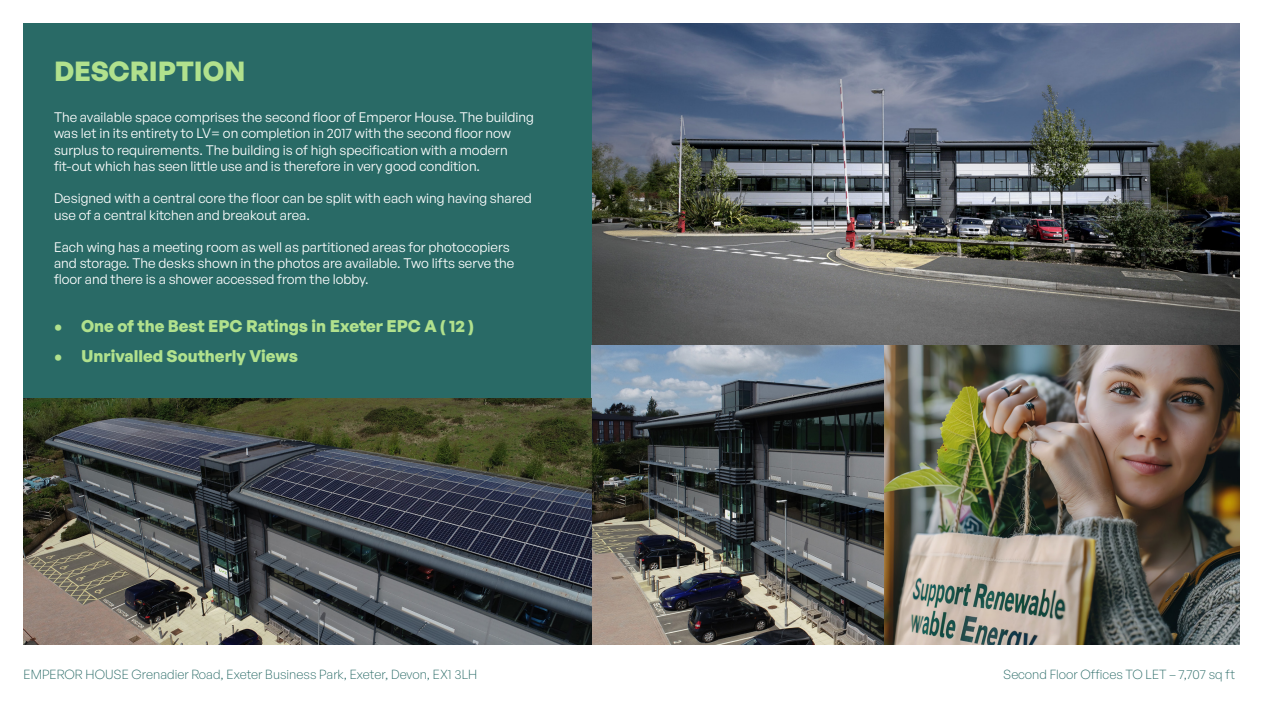
<style>
.page{position:relative;width:1263px;height:711px;background:#fff}
.page>*{position:absolute;margin:0;border:0;box-sizing:border-box;transform-origin:0 0}
.t1{font:700 27px "General Sans";color:#b1e18d}
.t2{font:700 16.5px "General Sans";color:#b1e18d}
.t3{font:13.5px/16.2px "General Sans";color:#fff}
.t4{font:300 12.9px "General Sans";color:#296a66}
</style>
<div class="page">
<img style="left:592px;top:24px;width:647px;height:321px">
<div style="left:24px;top:24px;width:568px;height:619px;background:#296a66"></div>
<img style="left:592px;top:345px;width:647px;height:298px">
<img style="left:24px;top:398px;width:568px;height:245px">
<p class="t1" style="left:54px;top:54px;width:193px">DESCRIPTION</p>
<p class="t3" style="left:54px;top:109px;width:481px">The available space comprises the second floor of Emperor House. The building was let in its entirety to LV= on completion in 2017 with the second floor now surplus to requirements. The building is of high specification with a modern fit-out which has seen little use and is therefore in very good condition.</p>
<p class="t3" style="left:54px;top:190px;width:479px">Designed with a central core the floor can be split with each wing having shared use of a central kitchen and breakout area.</p>
<p class="t3" style="left:54px;top:238px;width:462px">Each wing has a meeting room as well as partitioned areas for photocopiers and storage. The desks shown in the photos are available. Two lifts serve the floor and there is a shower accessed from the lobby.</p>
<p class="t2" style="left:54px;top:315px;width:421px">• One of the Best EPC Ratings in Exeter EPC A ( 12 )</p>
<p class="t2" style="left:54px;top:345px;width:245px">• Unrivalled Southerly Views</p>
<p class="t4" style="left:24px;top:665px;width:455px">EMPEROR HOUSE Grenadier Road, Exeter Business Park, Exeter, Devon, EX1 3LH</p>
<p class="t4" style="left:1003px;top:665px;width:233px">Second Floor Offices TO LET – 7,707 sq ft</p>
</div>
